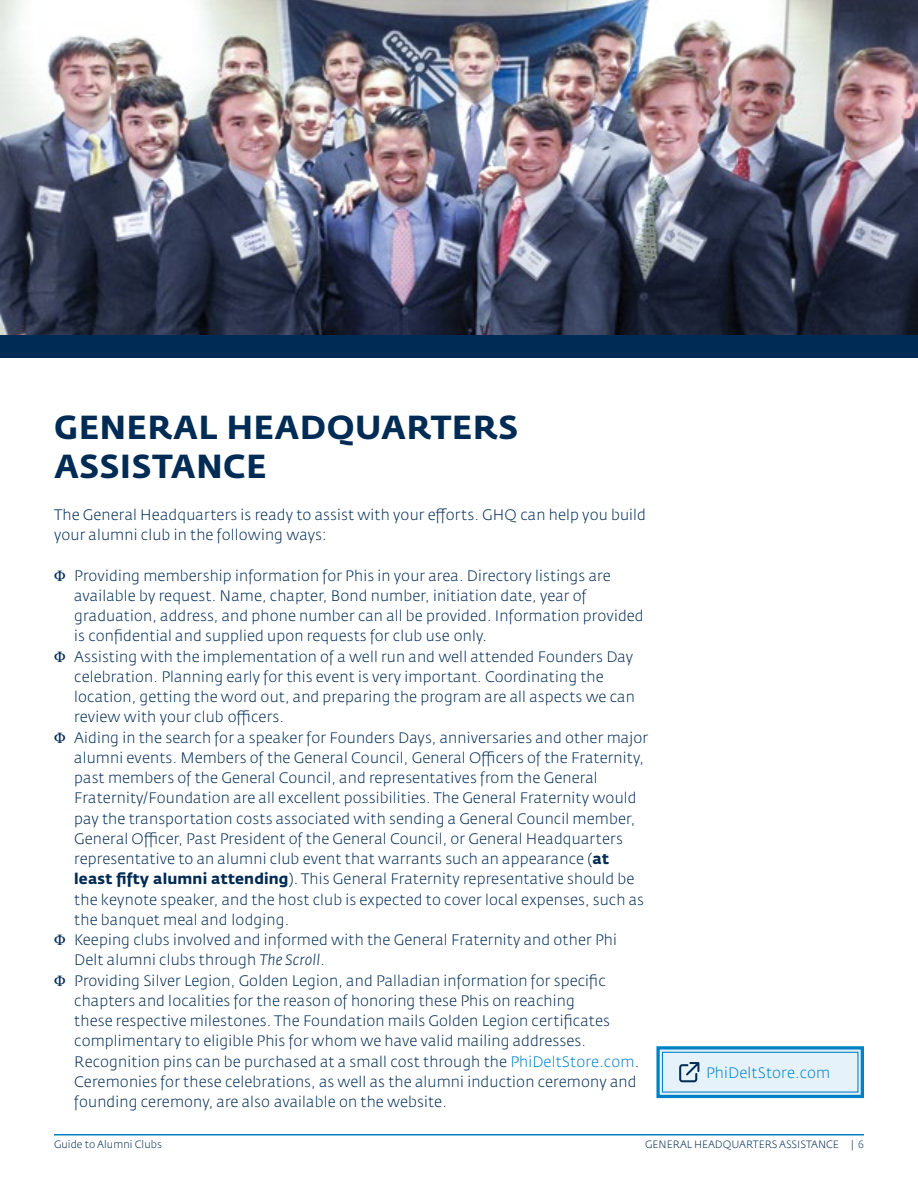
<style>
.page{position:relative;width:918px;height:1188px;background:#fff}
.page>*{position:absolute;margin:0;border:0;box-sizing:border-box;transform-origin:0 0}
.t1{font:700 33px/39.6px "Fedra Sans Std";letter-spacing:.02em;color:#002b54}
.t2{font:300 15px/20.2px "Fedra Sans Std";letter-spacing:.01em;color:#002b54}
.t3{font:300 15px "Fedra Sans Std";letter-spacing:.01em;color:#0081c6}
.t4{font:300 10.5px "Fedra Sans Std";color:#002b54}
.s1{font-family:"Georgia";font-weight:400}
.s2{font-weight:700}
.s3{font-style:italic}
.s4{color:#0081c6}
</style>
<div class="page">
<hr style="left:54px;top:1134px;width:810px;height:2px;background:#0081c6">
<svg style="left:656px;top:1046px;width:208px;height:53px;background:#b6d9ec"></svg>
<img style="left:0;top:0;width:918px;height:335px">
<div style="left:0;top:335px;width:918px;height:23px;background:#002b54"></div>
<h1 class="t1" style="left:54px;top:407px;width:466px">GENERAL HEADQUARTERS<br>ASSISTANCE</h1>
<p class="t2" style="left:54px;top:504px;width:594px">The General Headquarters is ready to assist with your efforts. GHQ can help you build your alumni club in the following ways:</p>
<p class="t2" style="left:54px;top:565px;width:558px"><span class="s1">Φ</span> Providing membership information for Phis in your area. Directory listings are</p>
<p class="t2" style="left:74px;top:585px;width:514px">available by request. Name, chapter, Bond number, initiation date, year of</p>
<p class="t2" style="left:74px;top:606px;width:571px">graduation, address, and phone number can all be provided. Information provided</p>
<p class="t2" style="left:74px;top:626px;width:411px">is confidential and supplied upon requests for club use only.</p>
<p class="t2" style="left:54px;top:646px;width:581px"><span class="s1">Φ</span> Assisting with the implementation of a well run and well attended Founders Day</p>
<p class="t2" style="left:74px;top:666px;width:531px">celebration. Planning early for this event is very important. Coordinating the</p>
<p class="t2" style="left:74px;top:687px;width:562px">location, getting the word out, and preparing the program are all aspects we can</p>
<p class="t2" style="left:74px;top:707px;width:208px">review with your club officers.</p>
<p class="t2" style="left:54px;top:727px;width:596px"><span class="s1">Φ</span> Aiding in the search for a speaker for Founders Days, anniversaries and other major</p>
<p class="t2" style="left:74px;top:747px;width:571px">alumni events. Members of the General Council, General Officers of the Fraternity,</p>
<p class="t2" style="left:74px;top:768px;width:525px">past members of the General Council, and representatives from the General</p>
<p class="t2" style="left:74px;top:788px;width:564px">Fraternity/Foundation are all excellent possibilities. The General Fraternity would</p>
<p class="t2" style="left:74px;top:808px;width:563px">pay the transportation costs associated with sending a General Council member,</p>
<p class="t2" style="left:74px;top:828px;width:550px">General Officer, Past President of the General Council, or General Headquarters</p>
<p class="t2" style="left:74px;top:849px;width:536px">representative to an alumni club event that warrants such an appearance (<span class="s2">at</span></p>
<p class="t2" style="left:74px;top:869px;width:562px"><span class="s2">least fifty alumni attending</span>). This General Fraternity representative should be</p>
<p class="t2" style="left:74px;top:889px;width:571px">the keynote speaker, and the host club is expected to cover local expenses, such as</p>
<p class="t2" style="left:74px;top:909px;width:213px">the banquet meal and lodging.</p>
<p class="t2" style="left:54px;top:930px;width:564px"><span class="s1">Φ</span> Keeping clubs involved and informed with the General Fraternity and other Phi</p>
<p class="t2" style="left:74px;top:950px;width:249px">Delt alumni clubs through <span class="s3">The Scroll</span>.</p>
<p class="t2" style="left:54px;top:970px;width:553px"><span class="s1">Φ</span> Providing Silver Legion, Golden Legion, and Palladian information for specific</p>
<p class="t2" style="left:74px;top:990px;width:502px">chapters and localities for the reason of honoring these Phis on reaching</p>
<p class="t2" style="left:74px;top:1011px;width:537px">these respective milestones. The Foundation mails Golden Legion certificates</p>
<p class="t2" style="left:74px;top:1031px;width:510px">complimentary to eligible Phis for whom we have valid mailing addresses.</p>
<p class="t2" style="left:74px;top:1051px;width:563px">Recognition pins can be purchased at a small cost through the <span class="s4">PhiDeltStore. com</span>.</p>
<p class="t2" style="left:74px;top:1071px;width:564px">Ceremonies for these celebrations, as well as the alumni induction ceremony and</p>
<p class="t2" style="left:74px;top:1092px;width:371px">founding ceremony, are also available on the website.</p>
<p class="t3" style="left:706px;top:1063px;width:126px">PhiDeltStore. com</p>
<p class="t4" style="left:54px;top:1137px;width:109px">Guide to Alumni Clubs</p>
<p class="t4" style="left:645px;top:1137px;width:220px">GENERAL HEADQUARTERS ASSISTANCE | 6</p>
</div>
